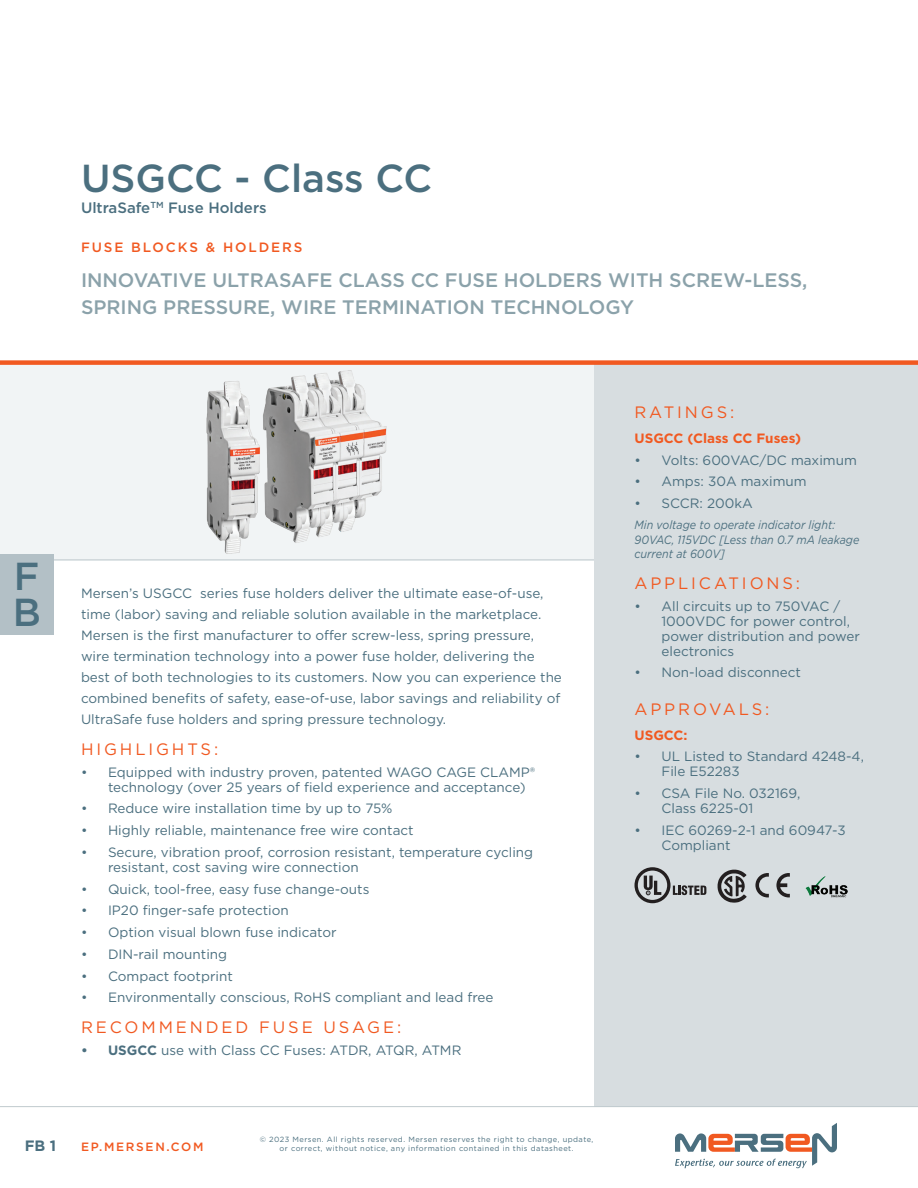
<style>
.page{position:relative;width:918px;height:1188px;background:#fff}
.page>*{position:absolute;margin:0;border:0;box-sizing:border-box;transform-origin:0 0}
.NEW_Product_MSL_Page{font:500 39px/36px "Gotham";color:#4b6f7f}
.NEW_Product_type{font:500 19.5px/27px "Gotham";color:#8ba2aa}
.NEW_Subhead{font:16.5px "Gotham";letter-spacing:.175em;color:#f15921}
.NEW_Product_MSL_Desc{font:500 15px "Gotham";color:#4b6f7f}
.t1{font:700 15px "Gotham";color:#4b6f7f}
.NEW_Text{font:13.5px/15px "Gotham";color:#4b6f7f}
.New_Sub_subhead_Oran{font:700 13.5px "Gotham";color:#f15921}
.NEW_Product_group{font:500 13.5px "Gotham";letter-spacing:.14em;color:#f15921}
.NEW_Italic_Caption{font:italic 12px/14.4px "Gotham";color:#4b6f7f;scale:.9 1}
.t2{font:500 12px "Gotham";letter-spacing:.14em;color:#f15921}
.t3{font:7.5px/9px "Gotham";letter-spacing:.06em;color:#4b6f7f;text-align:center}
.s1{font-weight:700}
</style>
<div class="page">
<svg style="left:675px;top:1123px;width:162px;height:45px"></svg>
<div style="left:0;top:365px;width:594px;height:195px;background:#f1f4f5"></div>
<div style="left:594px;top:365px;width:324px;height:742px;background:#d7dde0"></div>
<div style="left:0;top:360px;width:918px;height:5px;background:#f15921"></div>
<hr style="left:0;top:560px;width:594px;height:1px;background:#c0cace">
<hr style="left:0;top:1106px;width:918px;height:1px;background:#c0cace">
<div style="left:0;top:554px;width:54px;height:81px;background:#b3c0c6"></div>
<img style="left:188px;top:360px;width:217px;height:201px">
<img style="left:805px;top:876px;width:43px;height:22px">
<svg style="left:635px;top:867px;width:71px;height:36px"></svg>
<svg style="left:755px;top:873px;width:14px;height:24px"></svg>
<svg style="left:776px;top:873px;width:14px;height:24px"></svg>
<img style="left:718px;top:870px;width:28px;height:33px">
<h1 class="NEW_Product_MSL_Page" style="left:13px;top:558px;width:30px">F<br>B</h1>
<p class="NEW_Product_MSL_Page" style="left:81px;top:160px;width:353px">USGCC - Class CC</p>
<p class="NEW_Product_MSL_Desc" style="left:81px;top:198px;width:187px">UltraSafe<sup>TM</sup> Fuse Holders</p>
<p class="NEW_Product_group" style="left:81px;top:239px;width:223px">FUSE BLOCKS &amp; HOLDERS</p>
<p class="NEW_Product_type" style="left:81px;top:266px;width:728px">INNOVATIVE ULTRASAFE CLASS CC FUSE HOLDERS WITH SCREW-LESS,<br>SPRING PRESSURE, WIRE TERMINATION TECHNOLOGY</p>
<p class="NEW_Text" style="left:81px;top:582px;width:482px;line-height:21px">Mersen’s USGCC series fuse holders deliver the ultimate ease-of-use, time (labor) saving and reliable solution available in the marketplace.<br>Mersen is the first manufacturer to offer screw-less, spring pressure, wire termination technology into a power fuse holder, delivering the best of both technologies to its customers. Now you can experience the combined benefits of safety, ease-of-use, labor savings and reliability of UltraSafe fuse holders and spring pressure technology.</p>
<p class="NEW_Subhead" style="left:81px;top:738px;width:139px">HIGHLIGHTS:</p>
<p class="NEW_Text" style="left:108px;top:764px;width:429px;text-indent:-27px">• Equipped with industry proven, patented WAGO CAGE CLAMP® technology (over 25 years of field experience and acceptance)</p>
<p class="NEW_Text" style="left:81px;top:801px;width:313px">• Reduce wire installation time by up to 75%</p>
<p class="NEW_Text" style="left:81px;top:822px;width:334px">• Highly reliable, maintenance free wire contact</p>
<p class="NEW_Text" style="left:108px;top:844px;width:427px;text-indent:-27px">• Secure, vibration proof, corrosion resistant, temperature cycling resistant, cost saving wire connection</p>
<p class="NEW_Text" style="left:81px;top:881px;width:290px">• Quick, tool-free, easy fuse change-outs</p>
<p class="NEW_Text" style="left:81px;top:903px;width:209px">• IP20 finger-safe protection</p>
<p class="NEW_Text" style="left:81px;top:924px;width:257px">• Option visual blown fuse indicator</p>
<p class="NEW_Text" style="left:81px;top:946px;width:148px">• DIN-rail mounting</p>
<p class="NEW_Text" style="left:81px;top:968px;width:153px">• Compact footprint</p>
<p class="NEW_Text" style="left:81px;top:990px;width:414px">• Environmentally conscious, RoHS compliant and lead free</p>
<p class="NEW_Subhead" style="left:81px;top:1017px;width:322px">RECOMMENDED FUSE USAGE:</p>
<p class="NEW_Text" style="left:81px;top:1042px;width:382px"><span class="s1">• USGCC</span> use with Class CC Fuses: ATDR, ATQR, ATMR</p>
<p class="NEW_Subhead" style="left:634px;top:402px;width:101px">RATINGS:</p>
<p class="New_Sub_subhead_Oran" style="left:634px;top:429px;width:168px">USGCC (Class CC Fuses)</p>
<p class="NEW_Text" style="left:634px;top:452px;width:224px">• Volts: 600VAC/DC maximum</p>
<p class="NEW_Text" style="left:634px;top:474px;width:174px">• Amps: 30A maximum</p>
<p class="NEW_Text" style="left:634px;top:496px;width:120px">• SCCR: 200kA</p>
<p class="NEW_Italic_Caption" style="left:634px;top:518px;width:251px">Min voltage to operate indicator light:<br>90VAC, 115VDC [Less than 0.7 mA leakage current at 600V]</p>
<p class="NEW_Subhead" style="left:634px;top:572px;width:167px">APPLICATIONS:</p>
<p class="NEW_Text" style="left:662px;top:598px;width:200px;text-indent:-27px">• All circuits up to 750VAC /<br>1000VDC for power control, power distribution and power electronics</p>
<p class="NEW_Text" style="left:634px;top:665px;width:168px">• Non-load disconnect</p>
<p class="NEW_Subhead" style="left:634px;top:698px;width:137px">APPROVALS:</p>
<p class="New_Sub_subhead_Oran" style="left:634px;top:726px;width:55px">USGCC:</p>
<p class="NEW_Text" style="left:662px;top:749px;width:204px;text-indent:-27px">• UL Listed to Standard 4248-4,<br>File E52283</p>
<p class="NEW_Text" style="left:662px;top:786px;width:140px;text-indent:-27px">• CSA File No. 032169,<br>Class 6225-01</p>
<p class="NEW_Text" style="left:662px;top:822px;width:186px;text-indent:-27px">• IEC 60269-2-1 and 60947-3<br>Compliant</p>
<p class="t1" style="left:25px;top:1135px;width:33px">FB 1</p>
<p class="t2" style="left:81px;top:1139px;width:124px">EP.MERSEN.COM</p>
<p class="t3" style="left:260px;top:1135px;width:335px">© 2023 Mersen. All rights reserved. Mersen reserves the right to change, update, or correct, without notice, any information contained in this datasheet.</p>
</div>
